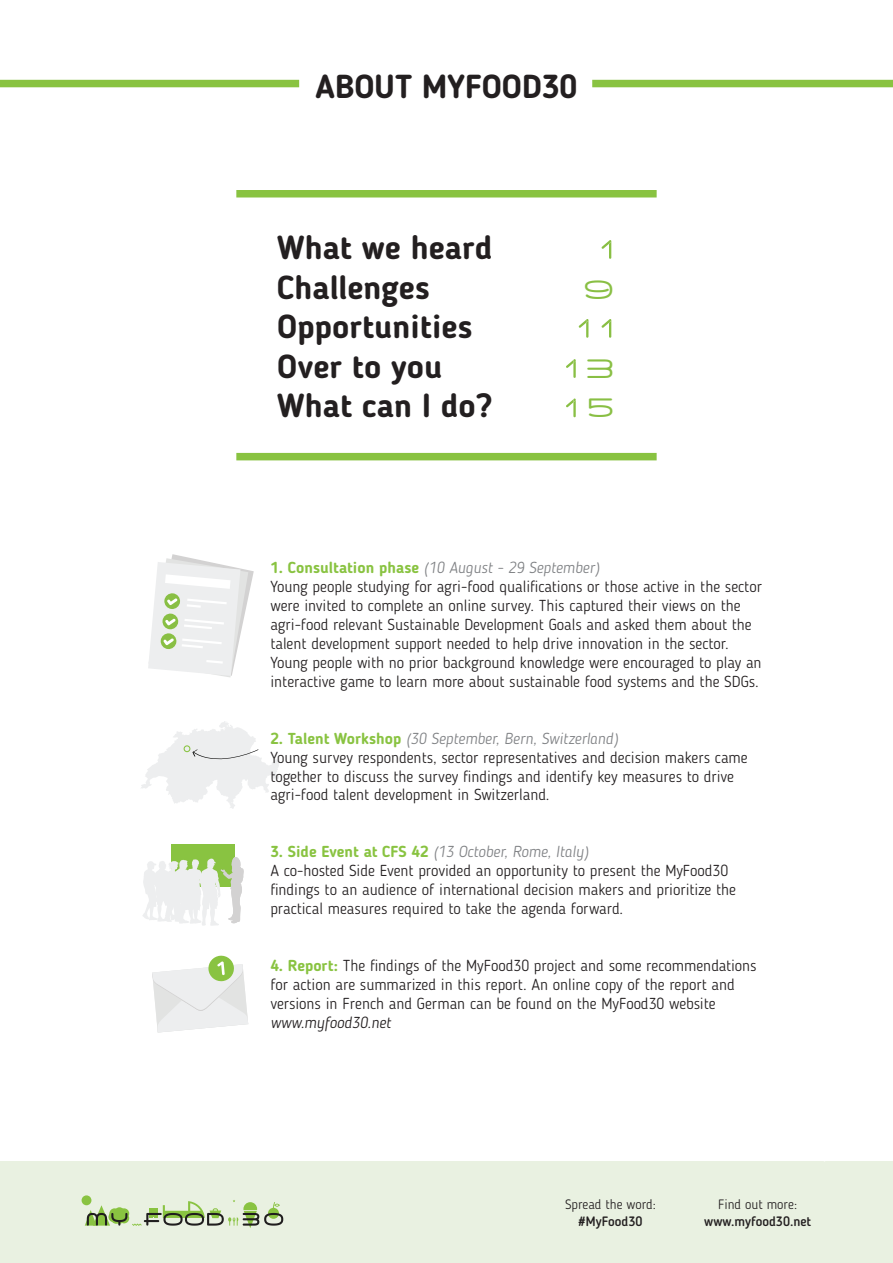
<style>
.page{position:relative;width:893px;height:1263px;background:#fff}
.page>*{position:absolute;margin:0;border:0;box-sizing:border-box;transform-origin:0 0}
.t1{font:700 33px/39.6px "Blogger Sans";color:#231f20}
.t2{font:33px "Air Conditioner";color:#89bf44}
.t3{font:300 15.75px/18.9px "Blogger Sans";color:#231f20}
.t4{font:italic 300 15.75px "Blogger Sans";color:#231f20}
.t5{font:300 13.5px "Blogger Sans";color:#231f20}
.t6{font:500 13.5px "Blogger Sans";color:#231f20}
.s1{font-weight:700;color:#89c341}
.s2{font-style:italic;color:#808285}
</style>
<div class="page">
<div style="left:0;top:1161px;width:893px;height:102px;background:#e9f1e1"></div>
<div style="left:82px;top:1195px;width:9px;height:10px;background:#89c341;border-radius:50%"></div>
<svg style="left:85px;top:1200px;width:198px;height:28px"></svg>
<div style="left:0;top:80px;width:299px;height:7px;background:#89c341"></div>
<div style="left:592px;top:80px;width:301px;height:7px;background:#89c341"></div>
<svg style="left:141px;top:721px;width:139px;height:88px"></svg>
<div style="left:183px;top:745px;width:8px;height:7px;border:1px solid #89c341;border-radius:3px"></div>
<svg style="left:148px;top:554px;width:106px;height:123px"></svg>
<svg style="left:152px;top:955px;width:96px;height:77px"></svg>
<div style="left:172px;top:844px;width:63px;height:42px;background:#89c341"></div>
<svg style="left:143px;top:857px;width:101px;height:69px"></svg>
<div style="left:236px;top:190px;width:421px;height:7px;background:#89c341"></div>
<div style="left:236px;top:453px;width:421px;height:7px;background:#89c341"></div>
<svg style="left:602px;top:240px;width:9px;height:19px"></svg>
<svg style="left:579px;top:319px;width:9px;height:19px"></svg>
<svg style="left:602px;top:319px;width:9px;height:19px"></svg>
<svg style="left:566px;top:359px;width:10px;height:19px"></svg>
<svg style="left:566px;top:398px;width:10px;height:19px"></svg>
<h1 class="t1" style="left:316px;top:66px;width:263px">ABOUT MYFOOD30</h1>
<h1 class="t1" style="left:277px;top:227px;width:217px">What we heard<br>Challenges</h1>
<h1 class="t1" style="left:277px;top:307px;width:197px">Opportunities<br>Over to you</h1>
<h1 class="t2" style="left:585px;top:268px;width:32px">9</h1>
<h1 class="t2" style="left:587px;top:347px;width:30px">3</h1>
<h1 class="t1" style="left:277px;top:386px;width:217px">What can I do?</h1>
<h1 class="t2" style="left:589px;top:387px;width:28px">5</h1>
<p class="t3" style="left:270px;top:558px;width:493px"><span class="s1">1. Consultation phase</span> <span class="s2">(10 August - 29 September)<br></span>Young people studying for agri-food qualifications or those active in the sector were invited to complete an online survey. This captured their views on the agri-food relevant Sustainable Development Goals and asked them about the talent development support needed to help drive innovation in the sector.<br>Young people with no prior background knowledge were encouraged to play an interactive game to learn more about sustainable food systems and the SDGs.</p>
<p class="t3" style="left:270px;top:729px;width:479px"><span class="s1">2. Talent Workshop</span> <span class="s2">(30 September, Bern, Switzerland)<br></span>Young survey respondents, sector representatives and decision makers came together to discuss the survey findings and identify key measures to drive agri-food talent development in Switzerland.</p>
<p class="t3" style="left:270px;top:842px;width:467px"><span class="s1">3. Side Event at CFS 42</span> <span class="s2">(13 October, Rome, Italy)<br></span>A co-hosted Side Event provided an opportunity to present the MyFood30 findings to an audience of international decision makers and prioritize the practical measures required to take the agenda forward.</p>
<p class="t3" style="left:270px;top:956px;width:488px"><span class="s1">4. Report:</span> The findings of the MyFood30 project and some recommendations for action are summarized in this report. An online copy of the report and versions in French and German can be found on the MyFood30 website</p>
<p class="t4" style="left:270px;top:1013px;width:122px">www.myfood30.net</p>
<p class="t5" style="left:565px;top:1196px;width:92px">Spread the word:</p>
<p class="t6" style="left:578px;top:1213px;width:66px">#MyFood30</p>
<p class="t5" style="left:718px;top:1196px;width:80px">Find out more:</p>
<p class="t6" style="left:704px;top:1213px;width:109px">www.myfood30.net</p>
</div>
